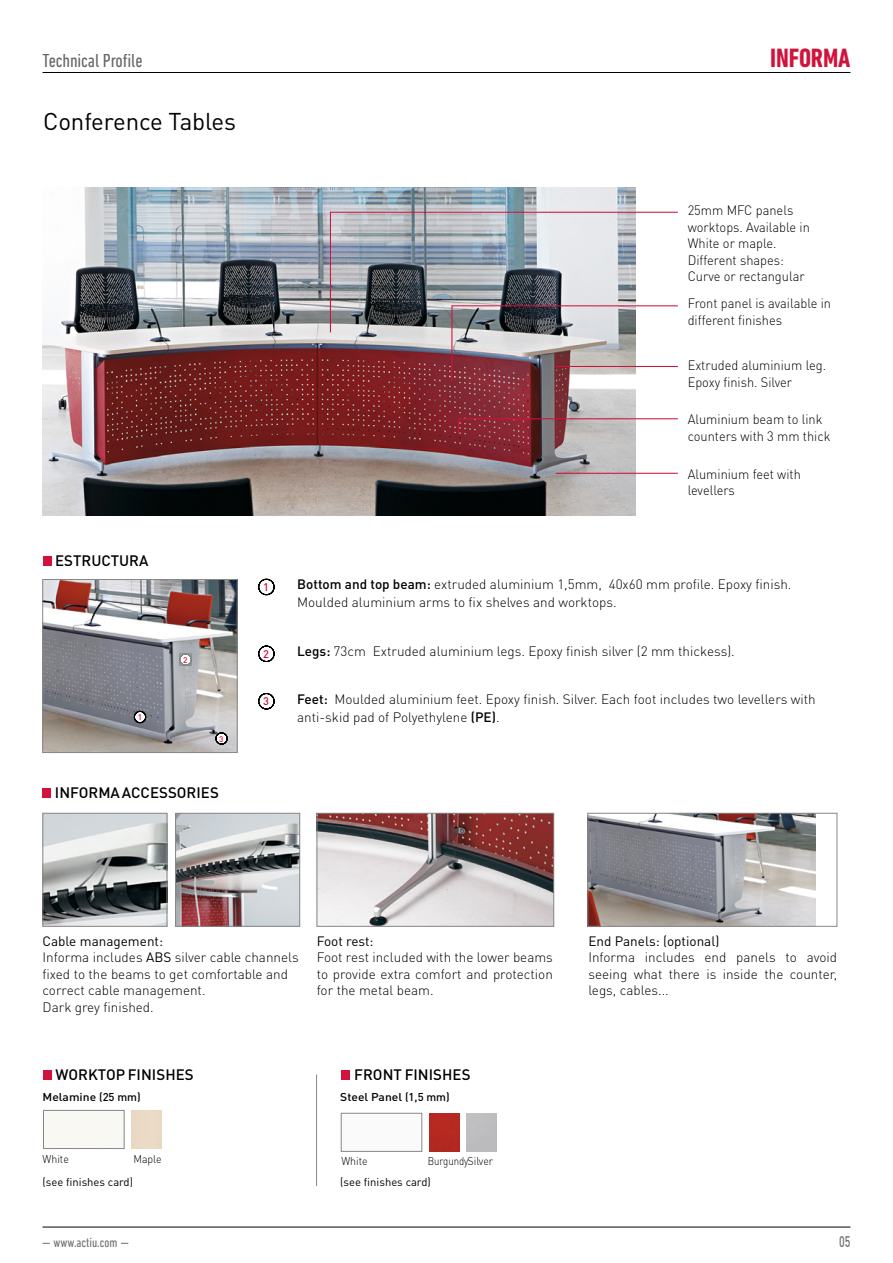
<style>
.page{position:relative;width:893px;height:1263px;background:#fff}
.page>*{position:absolute;margin:0;border:0;box-sizing:border-box;transform-origin:0 0}
.t1{font:700 condensed 27px "DIN Next LT Pro";letter-spacing:-.005em;color:#d1123c}
.t2{font:24px "DIN Pro";letter-spacing:-.005em;color:#000}
.t3{font:condensed 19.5px "DIN Next LT Pro";letter-spacing:-.005em;color:#000}
.t4{font:500 15.15px "DIN Pro";color:#706f6f;scale:.7 1}
.t5{font:500 15px "DIN Pro";letter-spacing:.005em;color:#000}
.t6{font:300 13.5px/16.5px "DIN Pro";color:#000}
.t7{font:300 13.5px/16.5px "DIN Pro";color:#000;scale:.95 1}
.t8{font:13.5px "DIN Pro";color:#000}
.t9{font:condensed 13.5px "DIN Next LT Pro";color:#706f6f}
.t10{font:11.25px "DIN Pro";color:#000}
.t11{font:500 11.25px "DIN Pro";color:#000;scale:1.07 1}
.t12{font:300 11.25px "DIN Pro";color:#000;scale:.94 1}
.t13{font:300 11.25px "DIN Pro";color:#000;scale:.85 1}
.t14{font:500 10.95px "DIN Pro";color:#d1123c}
.t15{font:500 8.1px "DIN Pro";color:#d1123c}
.s1{font-weight:500}
.s2{font-weight:400}
</style>
<div class="page">
<hr style="left:43px;top:72px;width:807px;height:1px;background:#000">
<hr style="left:43px;top:1227px;width:807px;height:1px;background:#000">
<div style="left:44px;top:1070px;width:8px;height:10px;background:#d1123c"></div>
<div style="left:43px;top:1110px;width:81px;height:38px;border:1px solid #878787"></div>
<div style="left:341px;top:1070px;width:9px;height:10px;background:#d1123c"></div>
<div style="left:341px;top:1113px;width:81px;height:38px;border:1px solid #878787"></div>
<img style="left:429px;top:1113px;width:30px;height:38px">
<hr style="left:316px;top:1074px;width:1px;height:112px;background:#878787">
<img style="left:177px;top:815px;width:121px;height:109px">
<div style="left:175px;top:813px;width:125px;height:113px;border:1px solid #878787"></div>
<img style="left:45px;top:815px;width:120px;height:109px">
<div style="left:43px;top:813px;width:124px;height:113px;border:1px solid #878787"></div>
<img style="left:319px;top:815px;width:233px;height:109px">
<div style="left:317px;top:813px;width:237px;height:113px;border:1px solid #878787"></div>
<img style="left:590px;top:815px;width:226px;height:109px">
<div style="left:588px;top:813px;width:249px;height:113px;border:1px solid #878787"></div>
<div style="left:43px;top:788px;width:8px;height:10px;background:#d1123c"></div>
<img style="left:45px;top:581px;width:190px;height:170px">
<div style="left:43px;top:579px;width:194px;height:174px;border:1px solid #878787"></div>
<div style="left:43px;top:556px;width:8px;height:9px;background:#d1123c"></div>
<svg style="left:134px;top:711px;width:12px;height:12px"></svg>
<svg style="left:258px;top:579px;width:16px;height:16px"></svg>
<svg style="left:258px;top:646px;width:16px;height:16px"></svg>
<svg style="left:258px;top:693px;width:16px;height:16px"></svg>
<svg style="left:182px;top:656px;width:7px;height:7px"></svg>
<div style="left:180px;top:654px;width:11px;height:11px;border:1px solid #878787"></div>
<svg style="left:216px;top:733px;width:11px;height:11px"></svg>
<img style="left:43px;top:187px;width:593px;height:329px">
<hr style="left:556px;top:473px;width:122px;height:1px;background:#d1123c">
<svg style="left:458px;top:418px;width:220px;height:17px"></svg>
<img style="left:329px;top:211px;width:349px;height:170px">
<h3 class="t3" style="left:43px;top:50px;width:102px">Technical Profile</h3>
<p class="t2" style="left:43px;top:105px;width:194px">Conference Tables</p>
<h1 class="t1" style="left:770px;top:43px;width:82px">INFORMA</h1>
<p class="t5" style="left:55px;top:550px;width:95px">ESTRUCTURA</p>
<p class="t15" style="left:138px;top:712px;width:6px">1</p>
<p class="t15" style="left:183px;top:654px;width:6px">2</p>
<p class="t15" style="left:219px;top:733px;width:6px">3</p>
<p class="t5" style="left:55px;top:782px;width:165px">INFORMA ACCESSORIES</p>
<p class="t7" style="left:688px;top:201px;width:130px">25mm MFC panels worktops. Available in<br>White or maple.</p>
<p class="t7" style="left:688px;top:251px;width:103px">Different shapes:</p>
<p class="t7" style="left:688px;top:267px;width:125px">Curve or rectangular</p>
<p class="t7" style="left:688px;top:295px;width:152px">Front panel is available in different finishes</p>
<p class="t7" style="left:688px;top:357px;width:147px">Extruded aluminium leg.<br>Epoxy finish. Silver</p>
<p class="t7" style="left:688px;top:410px;width:152px">Aluminium beam to link counters with 3 mm thick</p>
<p class="t7" style="left:688px;top:465px;width:121px">Aluminium feet with levellers</p>
<p class="t14" style="left:263px;top:580px;width:7px">1</p>
<p class="t14" style="left:263px;top:647px;width:7px">2</p>
<p class="t14" style="left:263px;top:694px;width:7px">3</p>
<p class="t6" style="left:297px;top:575px;width:496px;line-height:18px"><span class="s1">Bottom and top beam:</span> extruded aluminium 1,5mm, 40x60 mm profile. Epoxy finish.<br>Moulded aluminium arms to fix shelves and worktops.</p>
<p class="t6" style="left:297px;top:642px;width:439px"><span class="s1">Legs:</span> 73cm Extruded aluminium legs. Epoxy finish silver (2 mm thickess).</p>
<p class="t6" style="left:297px;top:689px;width:520px;line-height:18px"><span class="s1">Feet:</span> Moulded aluminium feet. Epoxy finish. Silver. Each foot includes two levellers with anti-skid pad of Polyethylene <span class="s1">(PE)</span>.</p>
<p class="t8" style="left:43px;top:931px;width:122px">Cable management:</p>
<p class="t6" style="left:43px;top:948px;width:258px">Informa includes <span class="s2">ABS</span> silver cable channels fixed to the beams to get comfortable and correct cable management.</p>
<p class="t6" style="left:43px;top:998px;width:113px">Dark grey finished.</p>
<p class="t8" style="left:317px;top:931px;width:58px">Foot rest:</p>
<p class="t6" style="left:317px;top:948px;width:238px;text-align:justify">Foot rest included with the lower beams to provide extra comfort and protection for the metal beam.</p>
<p class="t8" style="left:588px;top:931px;width:133px">End Panels: (optional)</p>
<p class="t6" style="left:588px;top:948px;width:250px;text-align:justify">Informa includes end panels to avoid seeing what there is inside the counter, legs, cables...</p>
<p class="t5" style="left:56px;top:1065px;width:140px">WORKTOP FINISHES</p>
<p class="t11" style="left:43px;top:1089px;width:93px">Melamine (25 mm)</p>
<p class="t5" style="left:354px;top:1065px;width:118px">FRONT FINISHES</p>
<p class="t11" style="left:340px;top:1089px;width:104px">Steel Panel (1,5 mm)</p>
<p class="t12" style="left:43px;top:1151px;width:30px">White</p>
<p class="t12" style="left:133px;top:1151px;width:32px">Maple</p>
<p class="t12" style="left:341px;top:1153px;width:30px">White</p>
<p class="t13" style="left:428px;top:1153px;width:78px">BurgundySilver</p>
<p class="t10" style="left:43px;top:1174px;width:92px">(see finishes card)</p>
<p class="t10" style="left:340px;top:1174px;width:92px">(see finishes card)</p>
<p class="t9" style="left:54px;top:1235px;width:65px">www.actiu.com</p>
<p class="t4" style="left:839px;top:1231px;width:18px">05</p>
</div>
